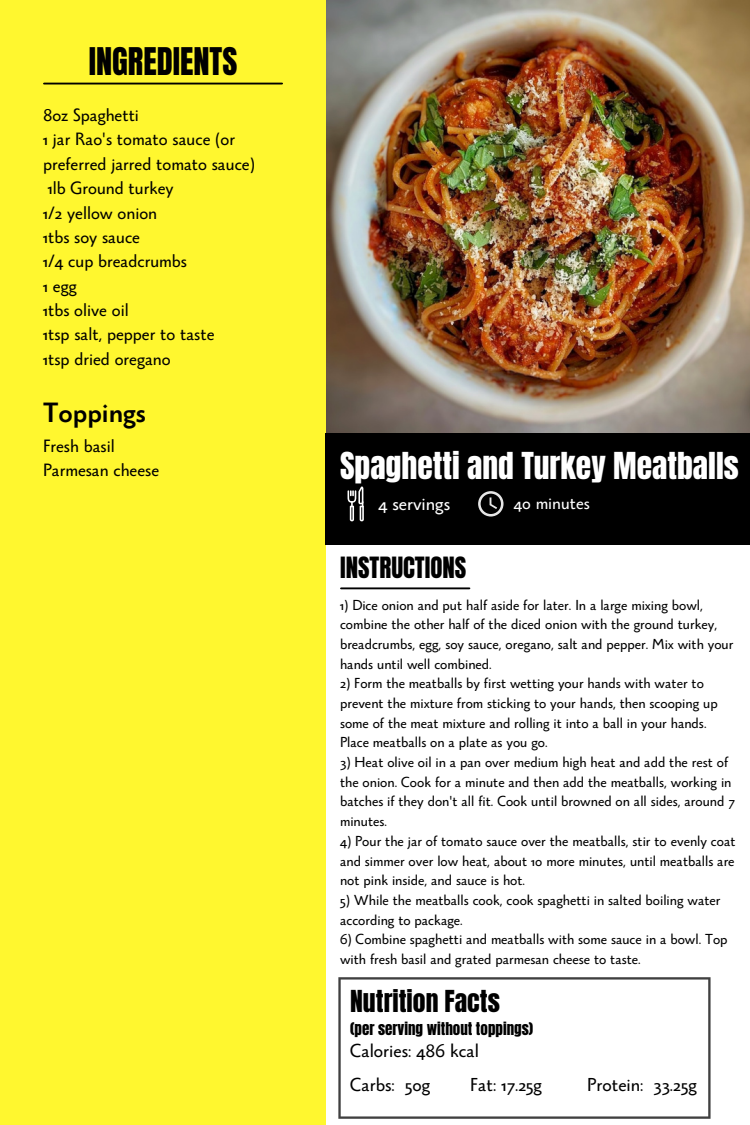
<style>
.page{position:relative;width:750px;height:1125px;background:#fff}
.page>*{position:absolute;margin:0;border:0;box-sizing:border-box;transform-origin:0 0}
.t1{font:32.38px "Anton";color:#000}
.t2{font:31.62px "Anton";color:#fff}
.t3{font:700 31.25px "Monterchi Sans";color:#000}
.t4{font:25.75px "Anton";color:#000}
.t5{font:24.88px "Anton";color:#000}
.t6{font:21px/33.8px "Monterchi Sans";color:#000}
.t7{font:21px "Monterchi Sans";color:#fff}
.t8{font:20px/24.4px "Monterchi Sans";color:#000}
.t9{font:19.75px "Monterchi Sans";color:#fff}
.t10{font:16.25px/19.8px "Monterchi Sans";color:#000}
.t11{font:15px "Anton";color:#000}
</style>
<div class="page">
<img style="left:325px;top:0;width:425px;height:433px">
<div style="left:0;top:0;width:325px;height:1125px;background:#fff72f"></div>
<svg style="left:338px;top:977px;width:373px;height:142px"></svg>
<hr style="left:44px;top:83px;width:238px;height:1px;background:#000">
<hr style="left:341px;top:587px;width:128px;height:2px;background:#000">
<div style="left:325px;top:433px;width:425px;height:111px;background:#000"></div>
<svg style="left:478px;top:491px;width:26px;height:26px"></svg>
<svg style="left:348px;top:486px;width:16px;height:35px"></svg>
<h1 class="t1" style="left:89px;top:38px;width:150px">INGREDIENTS</h1>
<p class="t8" style="left:43px;top:106px;width:213px">8oz Spaghetti<br>1 jar Rao's tomato sauce (or preferred jarred tomato sauce)<br>1lb Ground turkey<br>1/2 yellow onion<br>1tbs soy sauce<br>1/4 cup breadcrumbs<br>1 egg<br>1tbs olive oil<br>1tsp salt, pepper to taste<br>1tsp dried oregano</p>
<h3 class="t3" style="left:43px;top:397px;width:104px">Toppings</h3>
<p class="t8" style="left:43px;top:437px;width:118px">Fresh basil<br>Parmesan cheese</p>
<h2 class="t2" style="left:340px;top:443px;width:400px">Spaghetti and Turkey Meatballs</h2>
<p class="t7" style="left:378px;top:493px;width:73px">4 servings</p>
<p class="t9" style="left:514px;top:493px;width:77px">40 minutes</p>
<h3 class="t5" style="left:340px;top:549px;width:128px">INSTRUCTIONS</h3>
<p class="t10" style="left:340px;top:597px;width:395px">1) Dice onion and put half aside for later. In a large mixing bowl, combine the other half of the diced onion with the ground turkey, breadcrumbs, egg, soy sauce, oregano, salt and pepper. Mix with your hands until well combined.</p>
<p class="t10" style="left:340px;top:676px;width:379px">2) Form the meatballs by first wetting your hands with water to prevent the mixture from sticking to your hands, then scooping up some of the meat mixture and rolling it into a ball in your hands.<br>Place meatballs on a plate as you go.</p>
<p class="t10" style="left:340px;top:755px;width:396px">3) Heat olive oil in a pan over medium high heat and add the rest of the onion. Cook for a minute and then add the meatballs, working in batches if they don't all fit. Cook until browned on all sides, around 7 minutes.</p>
<p class="t10" style="left:340px;top:834px;width:397px;text-align:justify">4) Pour the jar of tomato sauce over the meatballs, stir to evenly coat and simmer over low heat, about 10 more minutes, until meatballs are not pink inside, and sauce is hot.</p>
<p class="t10" style="left:340px;top:893px;width:382px">5) While the meatballs cook, cook spaghetti in salted boiling water according to package.</p>
<p class="t10" style="left:340px;top:932px;width:389px">6) Combine spaghetti and meatballs with some sauce in a bowl. Top with fresh basil and grated parmesan cheese to taste.</p>
<h3 class="t4" style="left:350px;top:983px;width:151px">Nutrition Facts</h3>
<p class="t11" style="left:350px;top:1018px;width:185px">(per serving without toppings)</p>
<p class="t6" style="left:350px;top:1037px;width:130px">Calories: 486 kcal<br>Carbs: 50g</p>
<p class="t6" style="left:470px;top:1071px;width:73px">Fat: 17.25g</p>
<p class="t6" style="left:587px;top:1071px;width:111px">Protein: 33.25g</p>
</div>
